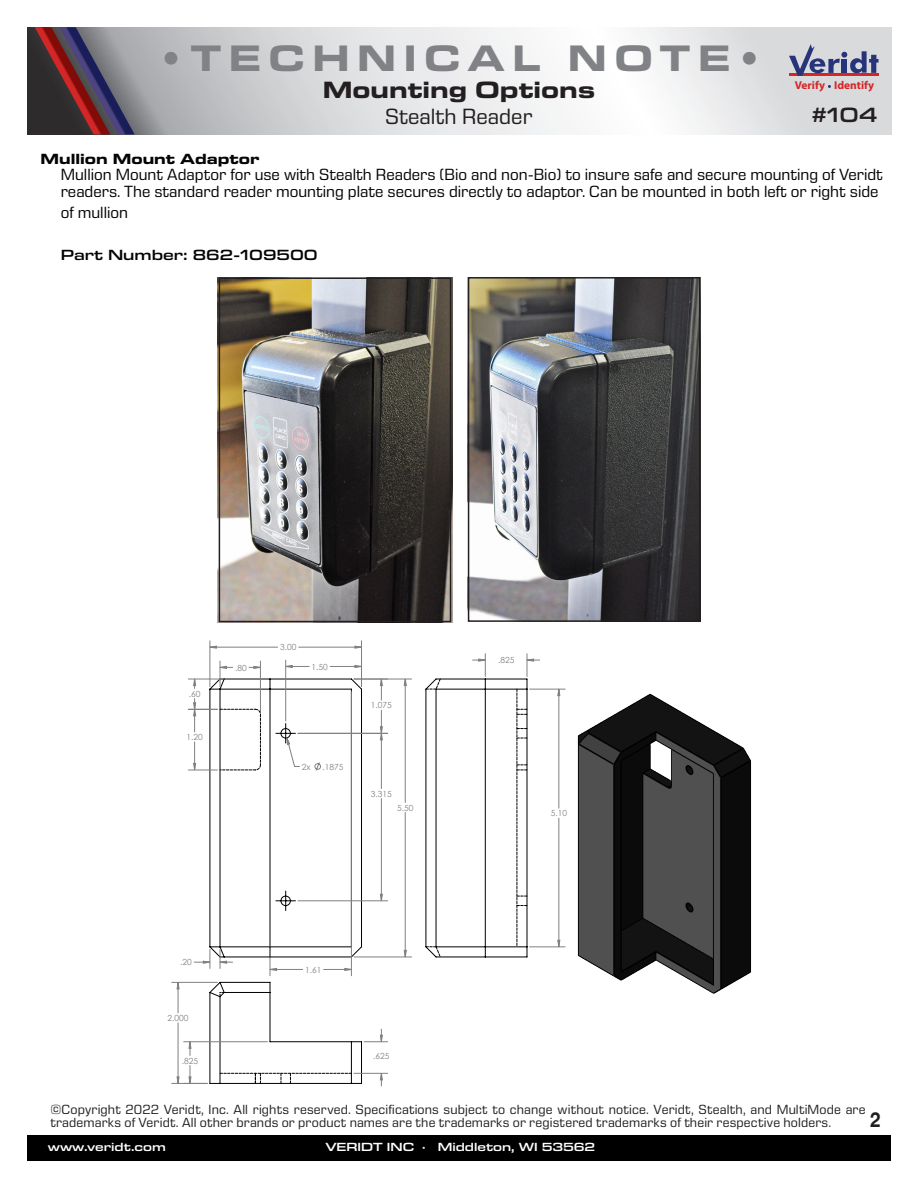
<style>
.page{position:relative;width:918px;height:1188px;background:#fff}
.page>*{position:absolute;margin:0;border:0;box-sizing:border-box;transform-origin:0 0}
.t1{font:700 expanded 37.5px "Eurostile Next LT Pro";letter-spacing:.2em;color:#808285}
.t2{font:700 expanded 24px "Eurostile Next LT Pro";color:#231f20}
.t3{font:22.5px "Eurostile Next LT Pro";color:#231f20}
.t4{font:600 expanded 21px "Eurostile Next LT Pro";color:#231f20}
.t5{font:700 21px "Swiss 721 BT";color:#231f20;scale:.9 1}
.t6{font:16.5px/16.5px "Eurostile Next LT Pro";color:#040503}
.t7{font:600 expanded 15px "Eurostile Next LT Pro";color:#040503}
.t8{font:700 expanded 15px "Eurostile Next LT Pro";color:#040503}
.t9{font:13.5px/13.5px "Eurostile Next LT Pro";letter-spacing:.01em;color:#231f20}
.t10{font:600 expanded 12px "Eurostile Next LT Pro";color:#fff}
.t11{font:700 11.4px "Myriad Pro";color:#d52627}
.t12{font:8.4px "Century Gothic";color:#808080}
</style>
<div class="page">
<div style="left:27px;top:1135px;width:864px;height:26px;background:#000"></div>
<svg style="left:27px;top:27px;width:864px;height:107px"></svg>
<svg style="left:35px;top:27px;width:100px;height:107px;background:#604853"></svg>
<svg style="left:789px;top:44px;width:90px;height:32px;background:#a095ac"></svg>
<img style="left:217px;top:277px;width:236px;height:345px">
<div style="left:219px;top:277px;width:232px;height:345px;border:2px solid #231f20"></div>
<img style="left:471px;top:280px;width:226px;height:339px">
<div style="left:468px;top:277px;width:232px;height:345px;border:2px solid #231f20"></div>
<img style="left:560px;top:688px;width:191px;height:306px">
<hr style="left:381px;top:799px;width:1px;height:102px;background:#808080">
<hr style="left:381px;top:733px;width:1px;height:56px;background:#808080">
<hr style="left:298px;top:901px;width:90px;height:1px;background:#808080">
<hr style="left:298px;top:733px;width:90px;height:1px;background:#808080">
<hr style="left:270px;top:692px;width:1px;height:284px;background:#808080">
<hr style="left:351px;top:692px;width:1px;height:284px;background:#808080">
<hr style="left:405px;top:812px;width:1px;height:145px;background:#808080">
<hr style="left:405px;top:679px;width:1px;height:123px;background:#808080">
<hr style="left:354px;top:957px;width:58px;height:1px;background:#808080">
<hr style="left:354px;top:679px;width:58px;height:1px;background:#808080">
<hr style="left:299px;top:647px;width:63px;height:1px;background:#808080">
<hr style="left:210px;top:647px;width:68px;height:1px;background:#808080">
<hr style="left:361px;top:641px;width:1px;height:46px;background:#808080">
<hr style="left:210px;top:641px;width:1px;height:46px;background:#808080">
<svg style="left:380px;top:679px;width:3px;height:21px"></svg>
<svg style="left:380px;top:894px;width:3px;height:7px"></svg>
<svg style="left:380px;top:710px;width:3px;height:30px"></svg>
<svg style="left:404px;top:950px;width:3px;height:7px"></svg>
<svg style="left:404px;top:679px;width:3px;height:7px"></svg>
<svg style="left:210px;top:646px;width:7px;height:3px"></svg>
<svg style="left:188px;top:660px;width:174px;height:311px"></svg>
<hr style="left:559px;top:818px;width:1px;height:129px;background:#808080">
<hr style="left:559px;top:689px;width:1px;height:119px;background:#808080">
<hr style="left:530px;top:947px;width:35px;height:1px;background:#808080">
<hr style="left:530px;top:689px;width:35px;height:1px;background:#808080">
<svg style="left:557px;top:940px;width:3px;height:7px"></svg>
<svg style="left:557px;top:689px;width:3px;height:7px"></svg>
<svg style="left:425px;top:654px;width:115px;height:304px"></svg>
<hr style="left:172px;top:982px;width:45px;height:1px;background:#808080">
<hr style="left:172px;top:1083px;width:35px;height:1px;background:#808080">
<svg style="left:177px;top:982px;width:211px;height:104px"></svg>
<h1 class="t1" style="left:160px;top:37px;width:603px">•TECHNICAL NOTE•</h1>
<p class="t11" style="left:795px;top:78px;width:81px">Verify Identify</p>
<p class="t2" style="left:323px;top:76px;width:274px">Mounting Options</p>
<p class="t3" style="left:385px;top:105px;width:149px">Stealth Reader</p>
<p class="t4" style="left:812px;top:103px;width:68px">#104</p>
<p class="t8" style="left:40px;top:150px;width:221px">Mullion Mount Adaptor</p>
<p class="t6" style="left:61px;top:167px;width:824px">Mullion Mount Adaptor for use with Stealth Readers (Bio and non-Bio) to insure safe and secure mounting of Veridt readers. The standard reader mounting plate secures directly to adaptor. Can be mounted in both left or right side</p>
<p class="t6" style="left:61px;top:204px;width:69px">of mullion</p>
<p class="t7" style="left:61px;top:246px;width:258px">Part Number: 862-109500</p>
<p class="t12" style="left:189px;top:689px;width:13px">.60</p>
<p class="t12" style="left:186px;top:732px;width:18px">1.20</p>
<p class="t12" style="left:235px;top:662px;width:13px">.80</p>
<p class="t12" style="left:280px;top:642px;width:18px">3.00</p>
<p class="t12" style="left:312px;top:661px;width:18px">1.50</p>
<p class="t12" style="left:302px;top:761px;width:10px">2x</p>
<p class="t12" style="left:322px;top:761px;width:23px">.1875</p>
<p class="t12" style="left:371px;top:700px;width:23px">1.075</p>
<p class="t12" style="left:371px;top:789px;width:23px">3.315</p>
<p class="t12" style="left:397px;top:802px;width:18px">5.50</p>
<p class="t12" style="left:180px;top:957px;width:13px">.20</p>
<p class="t12" style="left:168px;top:1013px;width:23px">2.000</p>
<p class="t12" style="left:182px;top:1055px;width:18px">.825</p>
<p class="t12" style="left:305px;top:964px;width:18px">1.61</p>
<p class="t12" style="left:373px;top:1051px;width:18px">.625</p>
<p class="t12" style="left:498px;top:655px;width:18px">.825</p>
<p class="t12" style="left:551px;top:808px;width:18px">5.10</p>
<p class="t9" style="left:50px;top:1103px;width:817px">©Copyright 2022 Veridt, Inc. All rights reserved. Specifications subject to change without notice. Veridt, Stealth, and MultiMode are trademarks of Veridt. All other brands or product names are the trademarks or registered trademarks of their respective holders.</p>
<h3 class="t5" style="left:870px;top:1106px;width:13px">2</h3>
<p class="t10" style="left:48px;top:1141px;width:119px">www.veridt.com</p>
<p class="t10" style="left:325px;top:1141px;width:271px">VERIDT INC · Middleton, WI 53562</p>
</div>
